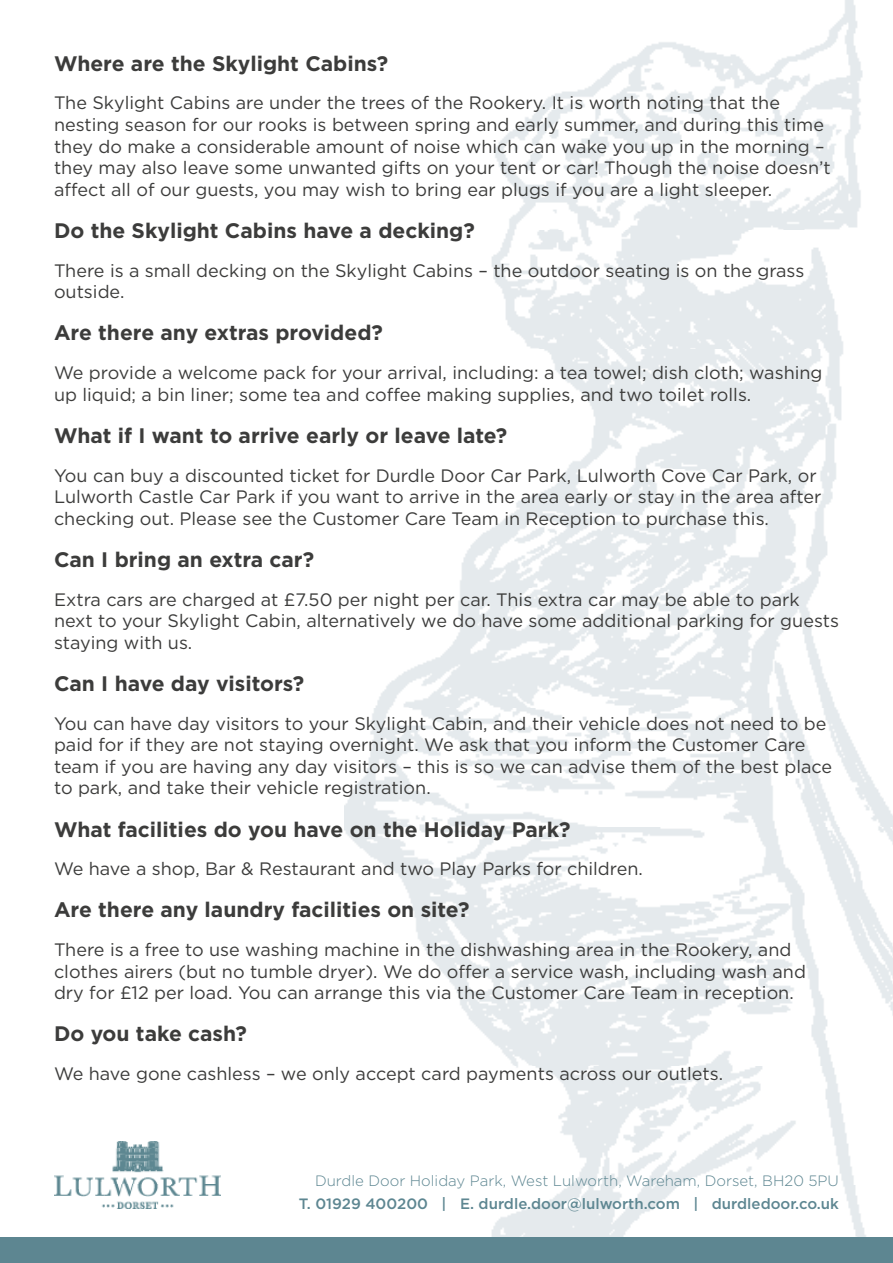
<style>
.page{position:relative;width:893px;height:1263px;background:#fff}
.page>*{position:absolute;margin:0;border:0;box-sizing:border-box;transform-origin:0 0}
.t1{font:700 21px "Gotham";color:#3c3c3b}
.t2{font:18px/21.6px "Gotham";color:#3c3c3b}
.t3{font:300 15px "Gotham";color:#5d8691}
.t4{font:500 15px "Gotham";color:#5d8691}
</style>
<div class="page">
<img style="left:344px;top:0;width:549px;height:1237px">
<div style="left:0;top:1237px;width:893px;height:26px;background:#5d8691"></div>
<img style="left:54px;top:1142px;width:166px;height:67px">
<p class="t1" style="left:54px;top:49px;width:336px">Where are the Skylight Cabins?</p>
<p class="t2" style="left:54px;top:92px;width:778px">The Skylight Cabins are under the trees of the Rookery. It is worth noting that the nesting season for our rooks is between spring and early summer, and during this time they do make a considerable amount of noise which can wake you up in the morning – they may also leave some unwanted gifts on your tent or car! Though the noise doesn’t affect all of our guests, you may wish to bring ear plugs if you are a light sleeper.</p>
<p class="t1" style="left:54px;top:217px;width:422px">Do the Skylight Cabins have a decking?</p>
<p class="t2" style="left:54px;top:259px;width:752px">There is a small decking on the Skylight Cabins – the outdoor seating is on the grass outside.</p>
<p class="t1" style="left:54px;top:319px;width:330px">Are there any extras provided?</p>
<p class="t2" style="left:54px;top:361px;width:770px">We provide a welcome pack for your arrival, including: a tea towel; dish cloth; washing up liquid; a bin liner; some tea and coffee making supplies, and two toilet rolls.</p>
<p class="t1" style="left:54px;top:421px;width:455px">What if I want to arrive early or leave late?</p>
<p class="t2" style="left:54px;top:464px;width:769px">You can buy a discounted ticket for Durdle Door Car Park, Lulworth Cove Car Park, or<br>Lulworth Castle Car Park if you want to arrive in the area early or stay in the area after checking out. Please see the Customer Care Team in Reception to purchase this.</p>
<p class="t1" style="left:54px;top:546px;width:262px">Can I bring an extra car?</p>
<p class="t2" style="left:54px;top:588px;width:786px">Extra cars are charged at £7.50 per night per car. This extra car may be able to park next to your Skylight Cabin, alternatively we do have some additional parking for guests staying with us.</p>
<p class="t1" style="left:54px;top:670px;width:252px">Can I have day visitors?</p>
<p class="t2" style="left:54px;top:712px;width:780px">You can have day visitors to your Skylight Cabin, and their vehicle does not need to be paid for if they are not staying overnight. We ask that you inform the Customer Care team if you are having any day visitors – this is so we can advise them of the best place to park, and take their vehicle registration.</p>
<p class="t1" style="left:54px;top:815px;width:518px">What facilities do you have on the Holiday Park?</p>
<p class="t2" style="left:54px;top:858px;width:590px">We have a shop, Bar &amp; Restaurant and two Play Parks for children.</p>
<p class="t1" style="left:54px;top:896px;width:417px">Are there any laundry facilities on site?</p>
<p class="t2" style="left:54px;top:938px;width:753px">There is a free to use washing machine in the dishwashing area in the Rookery, and clothes airers (but no tumble dryer). We do offer a service wash, including wash and dry for £12 per load. You can arrange this via the Customer Care Team in reception.</p>
<p class="t1" style="left:54px;top:1020px;width:195px">Do you take cash?</p>
<p class="t2" style="left:54px;top:1062px;width:671px">We have gone cashless – we only accept card payments across our outlets.</p>
<p class="t3" style="left:315px;top:1171px;width:525px">Durdle Door Holiday Park, West Lulworth, Wareham, Dorset, BH20 5PU</p>
<p class="t4" style="left:299px;top:1194px;width:542px">T. 01929 400200 | E. durdle.door@lulworth.com | durdledoor.co.uk</p>
</div>
